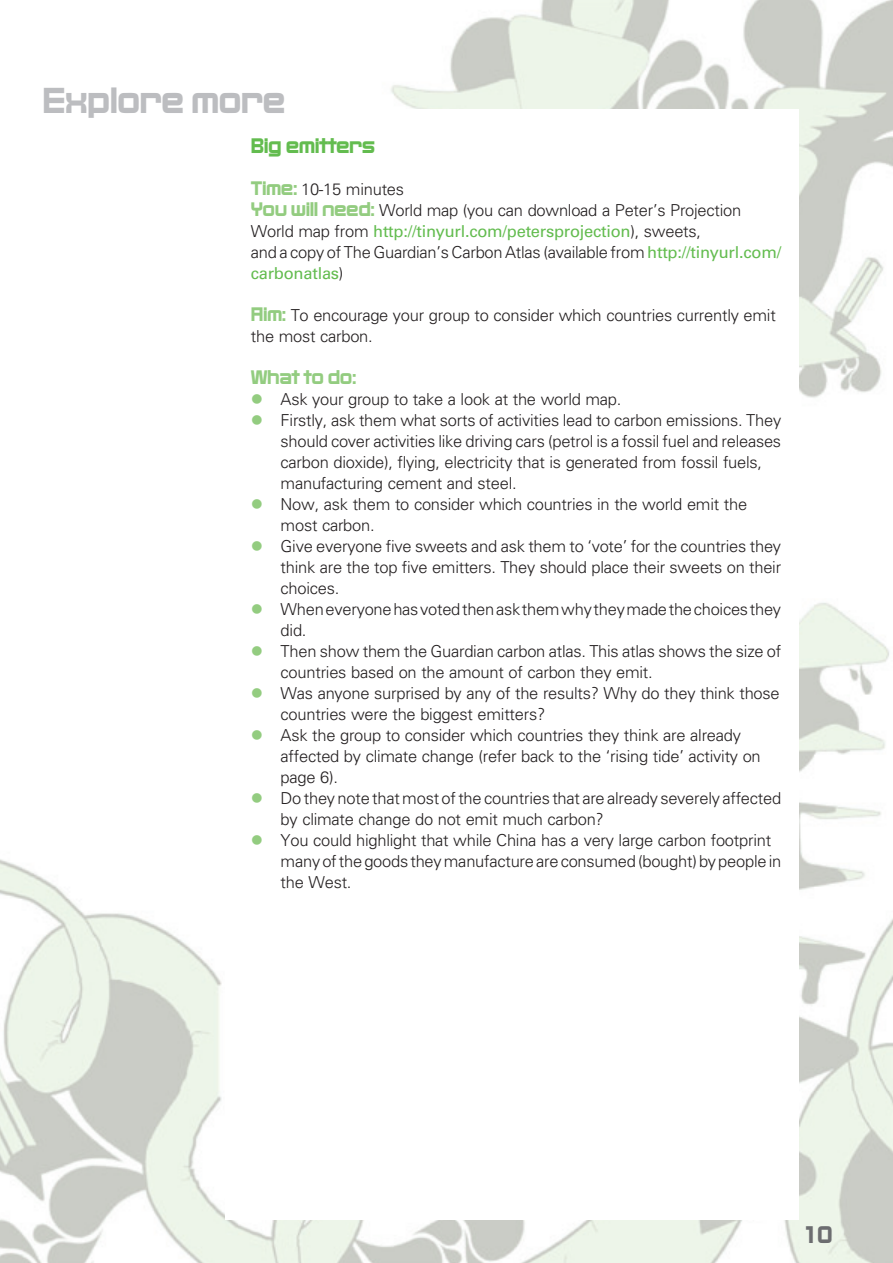
<style>
.page{position:relative;width:893px;height:1263px;background:#fff}
.page>*{position:absolute;margin:0;border:0;box-sizing:border-box;transform-origin:0 0}
.t1{font:36px "Benjamin";letter-spacing:-.015em;color:#bcbdc0}
.t2{font:24px "Benjamin";color:#6c6d70}
.t3{font:21px "Benjamin";letter-spacing:-.015em;color:#63bc4f}
.t4{font:19.5px "Benjamin";letter-spacing:-.015em;color:#93cc80}
.t5{font:300 16.5px/21px "Univers";letter-spacing:-.015em;color:#231f20}
.s1{font-family:"Benjamin";font-weight:400;font-size:19.5px;color:#93cc80}
.s2{font-weight:400;color:#63bc4f}
.s3{color:#93cc80}
</style>
<div class="page">
<img style="left:0;top:0;width:893px;height:1263px">
<div style="left:225px;top:110px;width:573px;height:1110px;background:#fff"></div>
<h1 class="t1" style="left:43px;top:79px;width:244px">Explore more</h1>
<p class="t3" style="left:251px;top:132px;width:126px">Big emitters</p>
<p class="t5" style="left:251px;top:178px;width:532px"><span class="s1">Time:</span> 10-15 minutes<br><span class="s1">You will need:</span> World map (you can download a Peter’s Projection World map from <span class="s2">http://tinyurl.com/petersprojection</span>), sweets,<br>and a copy of The Guardian’s Carbon Atlas (available from <span class="s2">http://tinyurl.com/ carbonatlas</span>)</p>
<p class="t5" style="left:251px;top:304px;width:526px"><span class="s1">Aim:</span> To encourage your group to consider which countries currently emit the most carbon.</p>
<p class="t4" style="left:251px;top:365px;width:107px">What to do:</p>
<p class="t5" style="left:251px;top:388px;width:372px"><span class="s3">●</span> Ask your group to take a look at the world map.</p>
<p class="t5" style="left:281px;top:409px;width:502px;text-indent:-30px"><span class="s3">●</span> Firstly, ask them what sorts of activities lead to carbon emissions. They should cover activities like driving cars (petrol is a fossil fuel and releases carbon dioxide), flying, electricity that is generated from fossil fuels, manufacturing cement and steel.</p>
<p class="t5" style="left:281px;top:493px;width:468px;text-indent:-30px"><span class="s3">●</span> Now, ask them to consider which countries in the world emit the most carbon.</p>
<p class="t5" style="left:281px;top:535px;width:502px;text-align:justify;text-indent:-30px"><span class="s3">●</span> Give everyone five sweets and ask them to ‘vote’ for the countries they think are the top five emitters. They should place their sweets on their choices.</p>
<p class="t5" style="left:281px;top:598px;width:502px;text-indent:-30px"><span class="s3">●</span> When everyone has voted then ask them why they made the choices they did.</p>
<p class="t5" style="left:281px;top:640px;width:502px;text-indent:-30px"><span class="s3">●</span> Then show them the Guardian carbon atlas. This atlas shows the size of countries based on the amount of carbon they emit.</p>
<p class="t5" style="left:281px;top:682px;width:501px;text-indent:-30px"><span class="s3">●</span> Was anyone surprised by any of the results? Why do they think those countries were the biggest emitters?</p>
<p class="t5" style="left:281px;top:724px;width:482px;text-indent:-30px"><span class="s3">●</span> Ask the group to consider which countries they think are already affected by climate change (refer back to the ‘rising tide’ activity on page 6).</p>
<p class="t5" style="left:281px;top:787px;width:502px;text-indent:-30px"><span class="s3">●</span> Do they note that most of the countries that are already severely affected by climate change do not emit much carbon?</p>
<p class="t5" style="left:281px;top:829px;width:502px;text-indent:-30px"><span class="s3">●</span> You could highlight that while China has a very large carbon footprint many of the goods they manufacture are consumed (bought) by people in the West.</p>
<h2 class="t2" style="left:802px;top:1220px;width:32px">10</h2>
</div>
